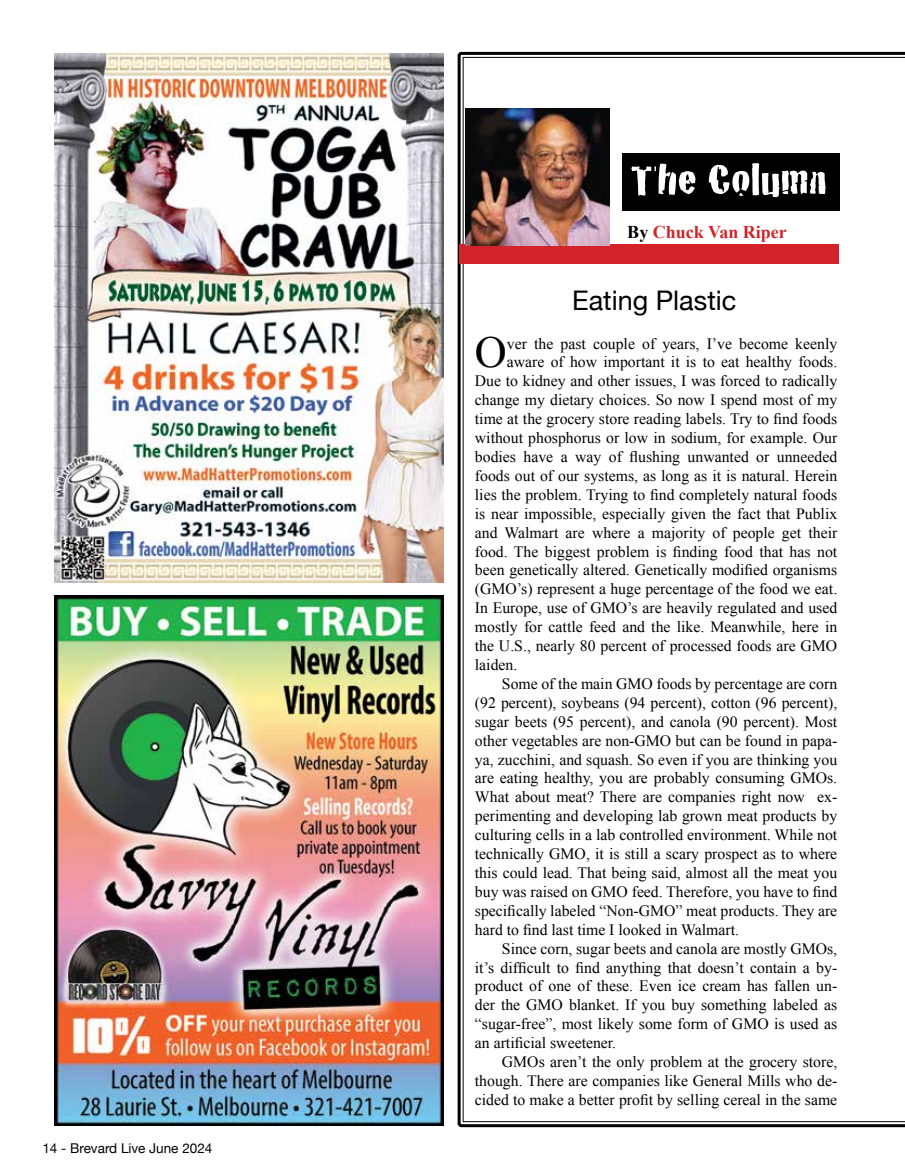
<style>
.page{position:relative;width:905px;height:1175px;background:#fff}
.page>*{position:absolute;margin:0;border:0;box-sizing:border-box;transform-origin:0 0}
.t1{font:45px "Cracked";color:#fff;scale:1.25 1}
.t2{font:44.25px "Times New Roman";color:#000}
.t3{font:27px "Helvetica Neue";color:#000}
.t4{font:700 18px "Times New Roman";color:#d2232a}
.t5{font:15.75px "Times New Roman";color:#000}
.t6{font:13.5px "Helvetica Neue";color:#000}
.s1{color:#000}
</style>
<div class="page">
<svg style="left:457px;top:51px;width:447px;height:1077px"></svg>
<svg style="left:462px;top:57px;width:442px;height:1065px"></svg>
<div style="left:459px;top:244px;width:379px;height:20px;background:#d2232a"></div>
<div style="left:622px;top:153px;width:217px;height:58px;background:#000"></div>
<img style="left:465px;top:108px;width:144px;height:138px">
<img style="left:54px;top:53px;width:389px;height:529px">
<img style="left:54px;top:595px;width:389px;height:530px">
<p class="t6" style="left:42px;top:1138px;width:171px">14 - Brevard Live June 2024</p>
<h1 class="t1" style="left:630px;top:144px;width:159px">The Column</h1>
<p class="t4" style="left:627px;top:219px;width:161px"><span class="s1">By</span> Chuck Van Riper</p>
<h3 class="t3" style="left:572px;top:281px;width:165px">Eating Plastic</h3>
<h2 class="t2" style="left:475px;top:323px;width:33px">O</h2>
<p class="t5" style="left:507px;top:333px;width:332px">ver the past couple of years, I’ve become keenly</p>
<p class="t5" style="left:507px;top:351px;width:332px">aware of how important it is to eat healthy foods.</p>
<p class="t5" style="left:475px;top:370px;width:364px">Due to kidney and other issues, I was forced to radically</p>
<p class="t5" style="left:475px;top:389px;width:364px">change my dietary choices. So now I spend most of my</p>
<p class="t5" style="left:475px;top:408px;width:364px">time at the grocery store reading labels. Try to find foods</p>
<p class="t5" style="left:475px;top:427px;width:364px">without phosphorus or low in sodium, for example. Our</p>
<p class="t5" style="left:475px;top:446px;width:364px">bodies have a way of flushing unwanted or unneeded</p>
<p class="t5" style="left:475px;top:465px;width:364px">foods out of our systems, as long as it is natural. Herein</p>
<p class="t5" style="left:475px;top:484px;width:364px">lies the problem. Trying to find completely natural foods</p>
<p class="t5" style="left:475px;top:503px;width:364px">is near impossible, especially given the fact that Publix</p>
<p class="t5" style="left:475px;top:522px;width:364px">and Walmart are where a majority of people get their</p>
<p class="t5" style="left:475px;top:540px;width:364px">food. The biggest problem is finding food that has not</p>
<p class="t5" style="left:475px;top:559px;width:364px">been genetically altered. Genetically modified organisms</p>
<p class="t5" style="left:475px;top:578px;width:364px">(GMO’s) represent a huge percentage of the food we eat.</p>
<p class="t5" style="left:475px;top:597px;width:364px">In Europe, use of GMO’s are heavily regulated and used</p>
<p class="t5" style="left:475px;top:616px;width:364px">mostly for cattle feed and the like. Meanwhile, here in</p>
<p class="t5" style="left:475px;top:635px;width:364px">the U.S., nearly 80 percent of processed foods are GMO</p>
<p class="t5" style="left:475px;top:654px;width:44px">laiden.</p>
<p class="t5" style="left:502px;top:673px;width:337px">Some of the main GMO foods by percentage are corn</p>
<p class="t5" style="left:475px;top:692px;width:364px">(92 percent), soybeans (94 percent), cotton (96 percent),</p>
<p class="t5" style="left:475px;top:711px;width:364px">sugar beets (95 percent), and canola (90 percent). Most</p>
<p class="t5" style="left:475px;top:729px;width:364px">other vegetables are non-GMO but can be found in papa-</p>
<p class="t5" style="left:475px;top:748px;width:364px">ya, zucchini, and squash. So even if you are thinking you</p>
<p class="t5" style="left:475px;top:767px;width:364px">are eating healthy, you are probably consuming GMOs.</p>
<p class="t5" style="left:475px;top:786px;width:364px">What about meat? There are companies right now ex-</p>
<p class="t5" style="left:475px;top:805px;width:364px">perimenting and developing lab grown meat products by</p>
<p class="t5" style="left:475px;top:824px;width:364px">culturing cells in a lab controlled environment. While not</p>
<p class="t5" style="left:475px;top:843px;width:364px">technically GMO, it is still a scary prospect as to where</p>
<p class="t5" style="left:475px;top:862px;width:364px">this could lead. That being said, almost all the meat you</p>
<p class="t5" style="left:475px;top:881px;width:364px">buy was raised on GMO feed. Therefore, you have to find</p>
<p class="t5" style="left:475px;top:900px;width:364px">specifically labeled “Non-GMO” meat products. They are</p>
<p class="t5" style="left:475px;top:918px;width:265px">hard to find last time I looked in Walmart.</p>
<p class="t5" style="left:502px;top:937px;width:337px">Since corn, sugar beets and canola are mostly GMOs,</p>
<p class="t5" style="left:475px;top:956px;width:364px">it’s difficult to find anything that doesn’t contain a by-</p>
<p class="t5" style="left:475px;top:975px;width:364px">product of one of these. Even ice cream has fallen un-</p>
<p class="t5" style="left:475px;top:994px;width:364px">der the GMO blanket. If you buy something labeled as</p>
<p class="t5" style="left:475px;top:1013px;width:364px">“sugar-free”, most likely some form of GMO is used as</p>
<p class="t5" style="left:475px;top:1032px;width:143px">an artificial sweetener.</p>
<p class="t5" style="left:502px;top:1051px;width:337px">GMOs aren’t the only problem at the grocery store,</p>
<p class="t5" style="left:475px;top:1070px;width:364px">though. There are companies like General Mills who de-</p>
<p class="t5" style="left:475px;top:1089px;width:364px">cided to make a better profit by selling cereal in the same</p>
</div>
